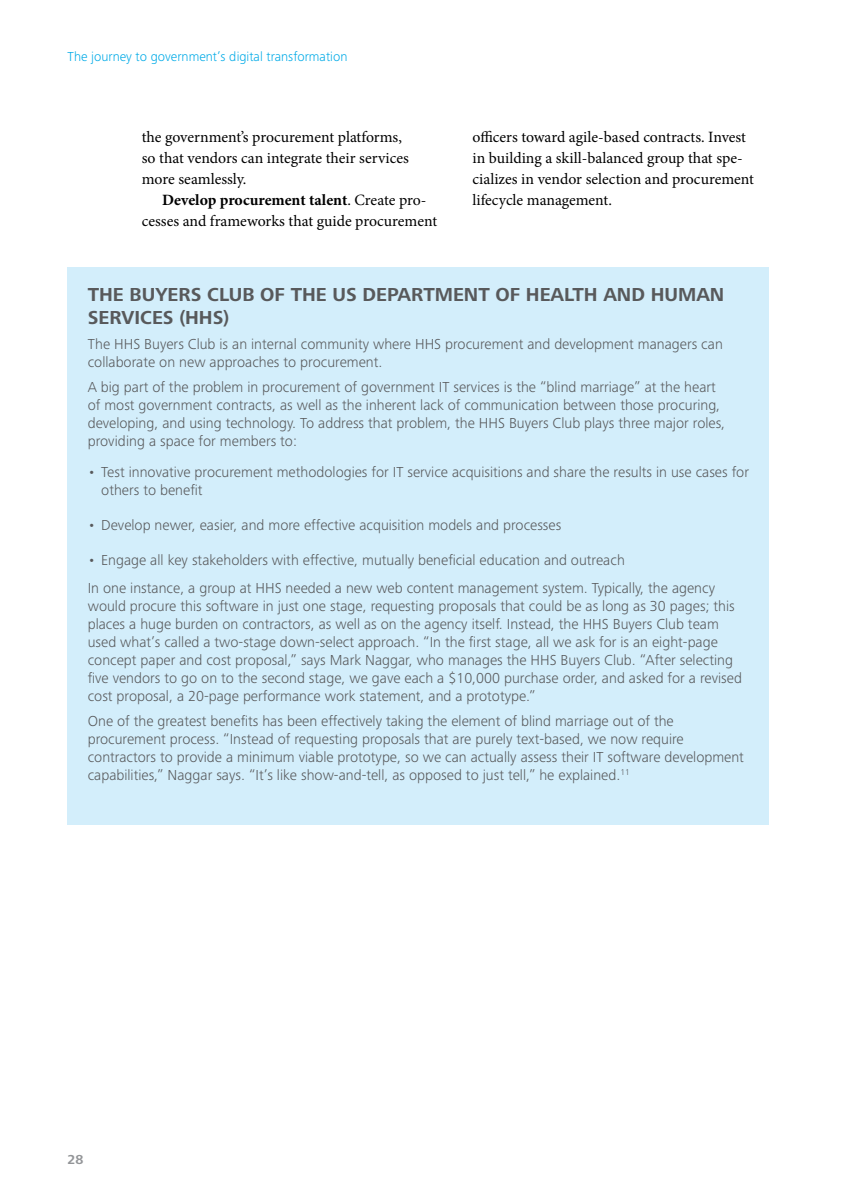
<style>
.page{position:relative;width:864px;height:1188px;background:#fff}
.page>*{position:absolute;margin:0;border:0;box-sizing:border-box;transform-origin:0 0}
.t1{font:700 19.5px/23.4px "Frutiger Next Pro";color:#58595b}
.t2{font:15.75px/21px "Minion Pro";color:#000}
.t3{font:300 15px/18px "Frutiger Next Pro";color:#58595b}
.t4{font:300 13.5px "Frutiger Next Pro";color:#00aae7}
.t5{font:700 13.5px "Frutiger Next Pro";color:#939598}
.s1{font-weight:700}
</style>
<div class="page">
<div style="left:68px;top:267px;width:702px;height:558px;background:#d3eefb"></div>
<p class="t4" style="left:68px;top:49px;width:281px">The journey to government’s digital transformation</p>
<p class="t2" style="left:142px;top:127px;width:269px">the government’s procurement platforms, so that vendors can integrate their services more seamlessly.</p>
<p class="t2" style="left:142px;top:190px;width:297px;text-align:center"><span class="s1">Develop procurement talent</span>. Create pro&shy;cesses and frameworks that guide procurement</p>
<p class="t2" style="left:472px;top:127px;width:283px">officers toward agile-based contracts. Invest in building a skill-balanced group that spe&shy;cializes in vendor selection and procurement lifecycle management.</p>
<h1 class="t1" style="left:88px;top:283px;width:638px">THE BUYERS CLUB OF THE US DEPARTMENT OF HEALTH AND HUMAN<br>SERVICES (HHS)</h1>
<p class="t3" style="left:88px;top:335px;width:637px">The HHS Buyers Club is an internal community where HHS procurement and development managers can collaborate on new approaches to procurement.</p>
<p class="t3" style="left:88px;top:378px;width:639px">A big part of the problem in procurement of government IT services is the “blind marriage” at the heart of most government contracts, as well as the inherent lack of communication between those procuring, developing, and using technology. To address that problem, the HHS Buyers Club plays three major roles, providing a space for members to:</p>
<p class="t3" style="left:101px;top:463px;width:649px;text-indent:-14px">• Test innovative procurement methodologies for IT service acquisitions and share the results in use cases for others to benefit</p>
<p class="t3" style="left:88px;top:516px;width:475px">• Develop newer, easier, and more effective acquisition models and processes</p>
<p class="t3" style="left:88px;top:546px;width:629px;line-height:28px">• Engage all key stakeholders with effective, mutually beneficial education and outreach<br>In one instance, a group at HHS needed a new web content management system. Typically, the agency</p>
<p class="t3" style="left:88px;top:597px;width:656px">would procure this software in just one stage, requesting proposals that could be as long as 30 pages; this places a huge burden on contractors, as well as on the agency itself. Instead, the HHS Buyers Club team used what’s called a two-stage down-select approach. “In the first stage, all we ask for is an eight-page concept paper and cost proposal,” says Mark Naggar, who manages the HHS Buyers Club. “After selecting five vendors to go on to the second stage, we gave each a $10,000 purchase order, and asked for a revised cost proposal, a 20-page performance work statement, and a prototype.”</p>
<p class="t3" style="left:88px;top:712px;width:658px">One of the greatest benefits has been effectively taking the element of blind marriage out of the procurement process. “Instead of requesting proposals that are purely text-based, we now require contractors to provide a minimum viable prototype, so we can actually assess their IT software development capabilities,” Naggar says. “It’s like show-and-tell, as opposed to just tell,” he explained.<sup>11</sup></p>
<p class="t5" style="left:68px;top:1152px;width:17px">28</p>
</div>
